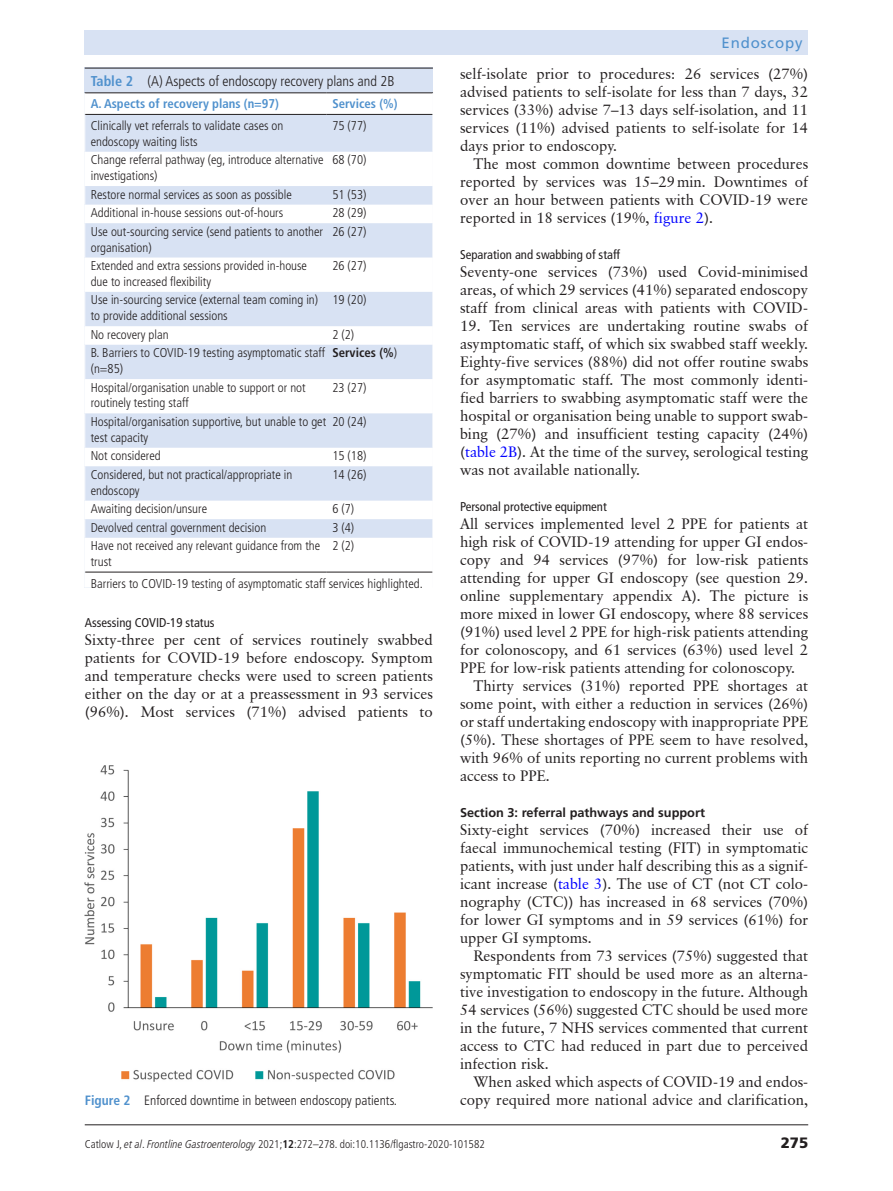
<style>
.page{position:relative;width:893px;height:1191px;background:#fff}
.page>*{position:absolute;margin:0;border:0;box-sizing:border-box;transform-origin:0 0}
.t1{font:15px/18px "Classical Garamond BT";color:#231f20;text-align:justify}
.t2{font:15px "Frutiger LT Std";letter-spacing:.055em;color:#5091cd}
.t3{font:900 15px "Frutiger LT Std";color:#231f20}
.t4{font:300 condensed 14.25px "Frutiger LT Pro";color:#231f20}
.t5{font:300 condensed 13.5px "Frutiger LT Pro";color:#231f20}
.t6{font:300 condensed 12.75px/15.8px "Frutiger LT Pro";color:#231f20}
.t7{font:condensed 12.75px "Frutiger LT Std";color:#231f20}
.t8{font:700 condensed 12.75px "Frutiger LT Pro";color:#5091cd}
.t9{font:700 12.75px "Frutiger LT Std";color:#231f20}
.t10{font:700 condensed 12.75px "Frutiger LT Pro";color:#231f20}
.t11{font:300 condensed 11.25px "Frutiger LT Pro";color:#231f20}
.s1{font-weight:700;color:#5091cd}
.s2{font-weight:300}
.s3{color:#00f}
.s4{font-style:italic}
.s5{font-weight:700}
</style>
<div class="page">
<hr style="left:85px;top:1124px;width:723px;height:1px;background:#231f20">
<div style="left:85px;top:30px;width:723px;height:24px;background:#d8e2f3"></div>
<div style="left:85px;top:68px;width:348px;height:519px;background:#d8e2f3"></div>
<hr style="left:85px;top:68px;width:348px;height:1px;background:#231f20">
<svg style="left:85px;top:93px;width:348px;height:494px"></svg>
<hr style="left:85px;top:92px;width:241px;height:1px;background:#231f20">
<hr style="left:85px;top:114px;width:241px;height:1px;background:#231f20">
<hr style="left:326px;top:92px;width:107px;height:1px;background:#231f20">
<hr style="left:326px;top:114px;width:107px;height:1px;background:#231f20">
<hr style="left:85px;top:572px;width:241px;height:1px;background:#231f20">
<hr style="left:326px;top:572px;width:107px;height:1px;background:#231f20">
<img style="left:85px;top:765px;width:348px;height:316px">
<p class="t4" style="left:91px;top:73px;width:305px"><span class="s1">Table 2</span> (A) Aspects of endoscopy recovery plans and 2B</p>
<p class="t8" style="left:91px;top:96px;width:190px">A. Aspects of recovery plans (n=97)</p>
<p class="t8" style="left:332px;top:96px;width:67px">Services (%)</p>
<p class="t6" style="left:91px;top:118px;width:194px">Clinically vet referrals to validate cases on endoscopy waiting lists</p>
<p class="t6" style="left:332px;top:118px;width:36px">75 (77)</p>
<p class="t6" style="left:91px;top:152px;width:234px">Change referral pathway (eg, introduce alternative investigations)</p>
<p class="t6" style="left:332px;top:152px;width:36px">68 (70)</p>
<p class="t6" style="left:91px;top:186px;width:202px">Restore normal services as soon as possible</p>
<p class="t6" style="left:332px;top:186px;width:36px">51 (53)</p>
<p class="t6" style="left:91px;top:205px;width:194px">Additional in-house sessions out-of-hours</p>
<p class="t6" style="left:332px;top:205px;width:36px">28 (29)</p>
<p class="t6" style="left:91px;top:224px;width:234px">Use out-sourcing service (send patients to another organisation)</p>
<p class="t6" style="left:332px;top:224px;width:36px">26 (27)</p>
<p class="t6" style="left:91px;top:258px;width:218px">Extended and extra sessions provided in-house due to increased flexibility</p>
<p class="t6" style="left:332px;top:258px;width:36px">26 (27)</p>
<p class="t6" style="left:91px;top:292px;width:229px">Use in-sourcing service (external team coming in) to provide additional sessions</p>
<p class="t6" style="left:332px;top:292px;width:36px">19 (20)</p>
<p class="t6" style="left:91px;top:326px;width:79px">No recovery plan</p>
<p class="t6" style="left:332px;top:326px;width:23px">2 (2)</p>
<p class="t6" style="left:91px;top:345px;width:236px">B. Barriers to COVID-19 testing asymptomatic staff (n=85)</p>
<p class="t10" style="left:332px;top:345px;width:66px">Services (%<span class="s2">)</span></p>
<p class="t6" style="left:91px;top:379px;width:216px">Hospital/organisation unable to support or not routinely testing staff</p>
<p class="t6" style="left:332px;top:379px;width:36px">23 (27)</p>
<p class="t6" style="left:91px;top:414px;width:237px">Hospital/organisation supportive, but unable to get test capacity</p>
<p class="t6" style="left:332px;top:414px;width:36px">20 (24)</p>
<p class="t6" style="left:91px;top:448px;width:71px">Not considered</p>
<p class="t6" style="left:332px;top:448px;width:36px">15 (18)</p>
<p class="t6" style="left:91px;top:467px;width:203px">Considered, but not practical/appropriate in endoscopy</p>
<p class="t6" style="left:332px;top:467px;width:36px">14 (26)</p>
<p class="t6" style="left:91px;top:501px;width:118px">Awaiting decision/unsure</p>
<p class="t6" style="left:332px;top:501px;width:23px">6 (7)</p>
<p class="t6" style="left:91px;top:519px;width:177px">Devolved central government decision</p>
<p class="t6" style="left:332px;top:519px;width:23px">3 (4)</p>
<p class="t6" style="left:91px;top:538px;width:231px">Have not received any relevant guidance from the trust</p>
<p class="t6" style="left:332px;top:538px;width:23px">2 (2)</p>
<p class="t6" style="left:91px;top:575px;width:333px">Barriers to COVID-19 testing of asymptomatic staff services highlighted.</p>
<p class="t7" style="left:85px;top:615px;width:131px">Assessing COVID-19 status</p>
<p class="t1" style="left:85px;top:630px;width:350px">Sixty-three per cent of services routinely swabbed patients for COVID-19 before endoscopy. Symptom and temperature checks were used to screen patients either on the day or at a preassessment in 93 services (96%). Most services (71%) advised patients to</p>
<p class="t5" style="left:85px;top:1093px;width:314px"><span class="s1">Figure 2</span> Enforced downtime in between endoscopy patients.</p>
<p class="t2" style="left:722px;top:34px;width:82px">Endoscopy</p>
<p class="t1" style="left:460px;top:64px;width:350px">self-isolate prior to procedures: 26 services (27%) advised patients to self-isolate for less than 7 days, 32 services (33%) advise 7–13 days self-isolation, and 11 services (11%) advised patients to self-isolate for 14 days prior to endoscopy.</p>
<p class="t1" style="left:460px;top:154px;width:350px;text-indent:14px">The most common downtime between procedures reported by services was 15–29min. Downtimes of over an hour between patients with COVID-19 were reported in 18 services (19%, <span class="s3">figure 2</span>).</p>
<p class="t7" style="left:460px;top:247px;width:162px">Separation and swabbing of staff</p>
<p class="t1" style="left:460px;top:262px;width:350px">Seventy-one services (73%) used Covid-minimised areas, of which 29 services (41%) separated endoscopy staff from clinical areas with patients with COVID-</p>
<p class="t1" style="left:460px;top:316px;width:350px">19. Ten services are undertaking routine swabs of asymptomatic staff, of which six swabbed staff weekly.<br>Eighty-five services (88%) did not offer routine swabs for asymptomatic staff. The most commonly identi&shy;fied barriers to swabbing asymptomatic staff were the hospital or organisation being unable to support swab&shy;bing (27%) and insufficient testing capacity (24%) (<span class="s3">table 2B</span>). At the time of the survey, serological testing was not available nationally.</p>
<p class="t7" style="left:460px;top:499px;width:148px">Personal protective equipment</p>
<p class="t1" style="left:460px;top:514px;width:350px">All services implemented level 2 PPE for patients at</p>
<p class="t1" style="left:460px;top:532px;width:350px">high risk of COVID-19 attending for upper GI endos-</p>
<p class="t1" style="left:460px;top:550px;width:350px">copy and 94 services (97%) for low-risk patients</p>
<p class="t1" style="left:460px;top:568px;width:350px">attending for upper GI endoscopy (see question 29.</p>
<p class="t1" style="left:460px;top:586px;width:350px">online supplementary appendix A). The picture is</p>
<p class="t1" style="left:460px;top:604px;width:350px">more mixed in lower GI endoscopy, where 88 services</p>
<p class="t1" style="left:460px;top:622px;width:350px">(91%) used level 2 PPE for high-risk patients attending</p>
<p class="t1" style="left:460px;top:640px;width:350px">for colonoscopy, and 61 services (63%) used level 2</p>
<p class="t1" style="left:460px;top:658px;width:337px">PPE for low-risk patients attending for colonoscopy.</p>
<p class="t1" style="left:474px;top:676px;width:336px">Thirty services (31%) reported PPE shortages at</p>
<p class="t1" style="left:460px;top:694px;width:350px">some point, with either a reduction in services (26%)</p>
<p class="t1" style="left:460px;top:712px;width:350px">or staff undertaking endoscopy with inappropriate PPE</p>
<p class="t1" style="left:460px;top:730px;width:350px">(5%). These shortages of PPE seem to have resolved,</p>
<p class="t1" style="left:460px;top:748px;width:350px">with 96% of units reporting no current problems with</p>
<p class="t1" style="left:460px;top:766px;width:92px">access to PPE.</p>
<p class="t9" style="left:460px;top:805px;width:246px">Section 3: referral pathways and support</p>
<p class="t1" style="left:460px;top:821px;width:350px">Sixty-eight services (70%) increased their use of faecal immunochemical testing (FIT) in symptomatic patients, with just under half describing this as a signif&shy;icant increase (<span class="s3">table 3</span>). The use of CT (not CT colo&shy;nography (CTC)) has increased in 68 services (70%) for lower GI symptoms and in 59 services (61%) for upper GI symptoms.</p>
<p class="t1" style="left:460px;top:947px;width:350px;text-indent:14px">Respondents from 73 services (75%) suggested that symptomatic FIT should be used more as an alterna&shy;tive investigation to endoscopy in the future. Although 54 services (56%) suggested CTC should be used more in the future, 7 NHS services commented that current access to CTC had reduced in part due to perceived infection risk.</p>
<p class="t1" style="left:460px;top:1073px;width:350px;text-align:right">When asked which aspects of COVID-19 and endos&shy;copy required more national advice and clarification,</p>
<p class="t11" style="left:85px;top:1137px;width:402px">Catlow J, <span class="s4">et al</span>. <span class="s4">Frontline Gastroenterology</span> 2021;<span class="s5">12</span>:272–278. doi:10.1136/flgastro-2020-101582</p>
<p class="t3" style="left:781px;top:1133px;width:29px">275</p>
</div>
